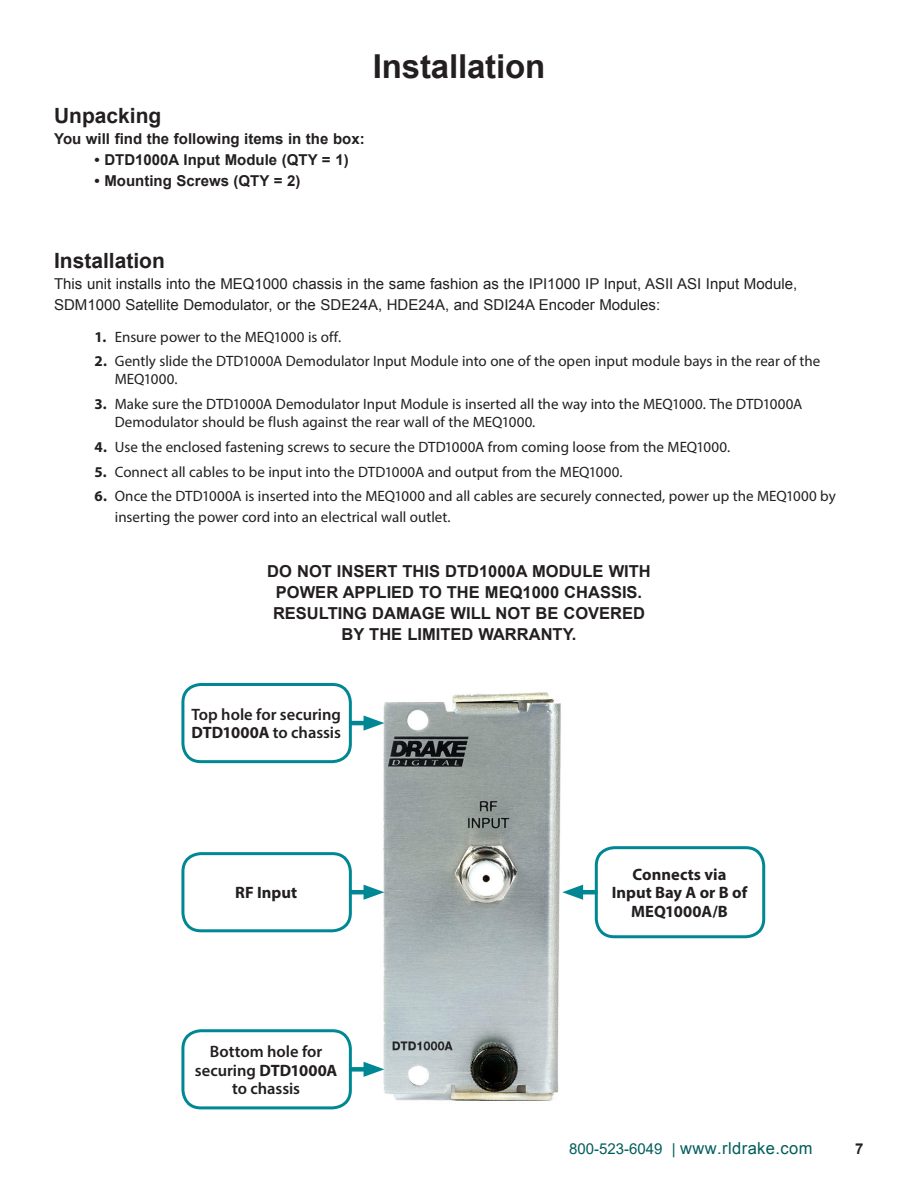
<style>
.page{position:relative;width:918px;height:1188px;background:#fff}
.page>*{position:absolute;margin:0;border:0;box-sizing:border-box;transform-origin:0 0}
.t1{font:700 33px "Arial";letter-spacing:-.005em;color:#231f20}
.Features_Copy{font:700 21px "Arial";color:#231f20}
.Features_Copy-2{font:700 16.5px "Arial";color:#231f20}
.t2{font:600 16.5px/18.1px "Myriad Pro";letter-spacing:-.005em;color:#231f20}
.t3{font:700 16.5px/18.1px "Myriad Pro";letter-spacing:.005em;color:#231f20;text-align:center}
.t4{font:16.5px "Arial";letter-spacing:.025em;color:#005c5b}
.t5{font:15px/18px "Myriad Pro";color:#231f20}
.Features_Copy-3{font:15px/21px "Arial";color:#231f20}
.Features_Copy-4{font:700 15px "Arial";color:#231f20}
.s1{font-weight:700}
.s2{font-size:15px}
</style>
<div class="page">
<img style="left:383px;top:692px;width:178px;height:409px">
<hr style="left:351px;top:721px;width:21px;height:4px;background:#008794">
<svg style="left:364px;top:715px;width:20px;height:16px"></svg>
<div style="left:181px;top:683px;width:171px;height:80px;border:3px solid #008794;border-radius:18px"></div>
<div style="left:351px;top:1067px;width:21px;height:5px;background:#008794"></div>
<svg style="left:364px;top:1062px;width:20px;height:15px"></svg>
<div style="left:181px;top:1029px;width:171px;height:80px;border:3px solid #008794;border-radius:18px"></div>
<hr style="left:351px;top:890px;width:21px;height:4px;background:#008794">
<svg style="left:364px;top:885px;width:20px;height:15px"></svg>
<div style="left:181px;top:852px;width:171px;height:80px;border:3px solid #008794;border-radius:18px"></div>
<hr style="left:575px;top:890px;width:21px;height:4px;background:#008794">
<svg style="left:562px;top:885px;width:21px;height:15px"></svg>
<div style="left:595px;top:846px;width:170px;height:92px;border:3px solid #008794;border-radius:18px"></div>
<p class="t1" style="left:373px;top:44px;width:174px">Installation</p>
<p class="Features_Copy" style="left:54px;top:102px;width:109px">Unpacking</p>
<p class="Features_Copy-4" style="left:54px;top:129px;width:312px">You will find the following items in the box:</p>
<p class="Features_Copy-4" style="left:95px;top:150px;width:256px">• DTD1000A Input Module (QTY = 1)</p>
<p class="Features_Copy-4" style="left:95px;top:171px;width:207px">• Mounting Screws (QTY = 2)</p>
<p class="Features_Copy" style="left:54px;top:247px;width:112px">Installation</p>
<p class="Features_Copy-3" style="left:54px;top:273px;width:745px">This unit installs into the MEQ1000 chassis in the same fashion as the IPI1000 IP Input, ASII ASI Input Module,<br>SDM1000 Satellite Demodulator, or the SDE24A, HDE24A, and SDI24A Encoder Modules:</p>
<p class="t5" style="left:95px;top:327px;width:248px"><span class="s1">1.</span> Ensure power to the MEQ1000 is off.</p>
<p class="t5" style="left:115px;top:352px;width:707px;text-indent:-20px"><span class="s1">2.</span> Gently slide the DTD1000A Demodulator Input Module into one of the open input module bays in the rear of the<br>MEQ1000.</p>
<p class="t5" style="left:115px;top:395px;width:689px;text-indent:-20px"><span class="s1">3.</span> Make sure the DTD1000A Demodulator Input Module is inserted all the way into the MEQ1000. The DTD1000A<br>Demodulator should be flush against the rear wall of the MEQ1000.</p>
<p class="t5" style="left:95px;top:438px;width:637px"><span class="s1">4.</span> Use the enclosed fastening screws to secure the DTD1000A from coming loose from the MEQ1000.</p>
<p class="t5" style="left:95px;top:462px;width:529px"><span class="s1">5.</span> Connect all cables to be input into the DTD1000A and output from the MEQ1000.</p>
<p class="t5" style="left:115px;top:486px;width:722px;line-height:21px;text-indent:-20px"><span class="s1">6.</span> Once the DTD1000A is inserted into the MEQ1000 and all cables are securely connected, power up the MEQ1000 by inserting the power cord into an electrical wall outlet.</p>
<p class="Features_Copy-2" style="left:267px;top:560px;width:385px">DO NOT INSERT THIS DTD1000A MODULE WITH</p>
<p class="Features_Copy-2" style="left:276px;top:581px;width:368px">POWER APPLIED TO THE MEQ1000 CHASSIS.</p>
<p class="Features_Copy-2" style="left:273px;top:602px;width:374px">RESULTING DAMAGE WILL NOT BE COVERED</p>
<p class="Features_Copy-2" style="left:342px;top:623px;width:236px">BY THE LIMITED WARRANTY.</p>
<p class="t2" style="left:191px;top:705px;width:151px">Top hole for securing<br><span class="s1">DTD1000A</span> to chassis</p>
<p class="t3" style="left:235px;top:883px;width:64px">RF Input</p>
<p class="t2" style="left:195px;top:1042px;width:144px;text-align:center">Bottom hole for securing <span class="s1">DTD1000A </span>to chassis</p>
<p class="t3" style="left:612px;top:865px;width:137px">Connects via<br>Input Bay A or B of<br>MEQ1000A/B</p>
<p class="t4" style="left:569px;top:1138px;width:245px"><span class="s2">800-523-6049 |</span> www.rldrake.com</p>
<p class="Features_Copy-4" style="left:855px;top:1138px;width:10px">7</p>
</div>
